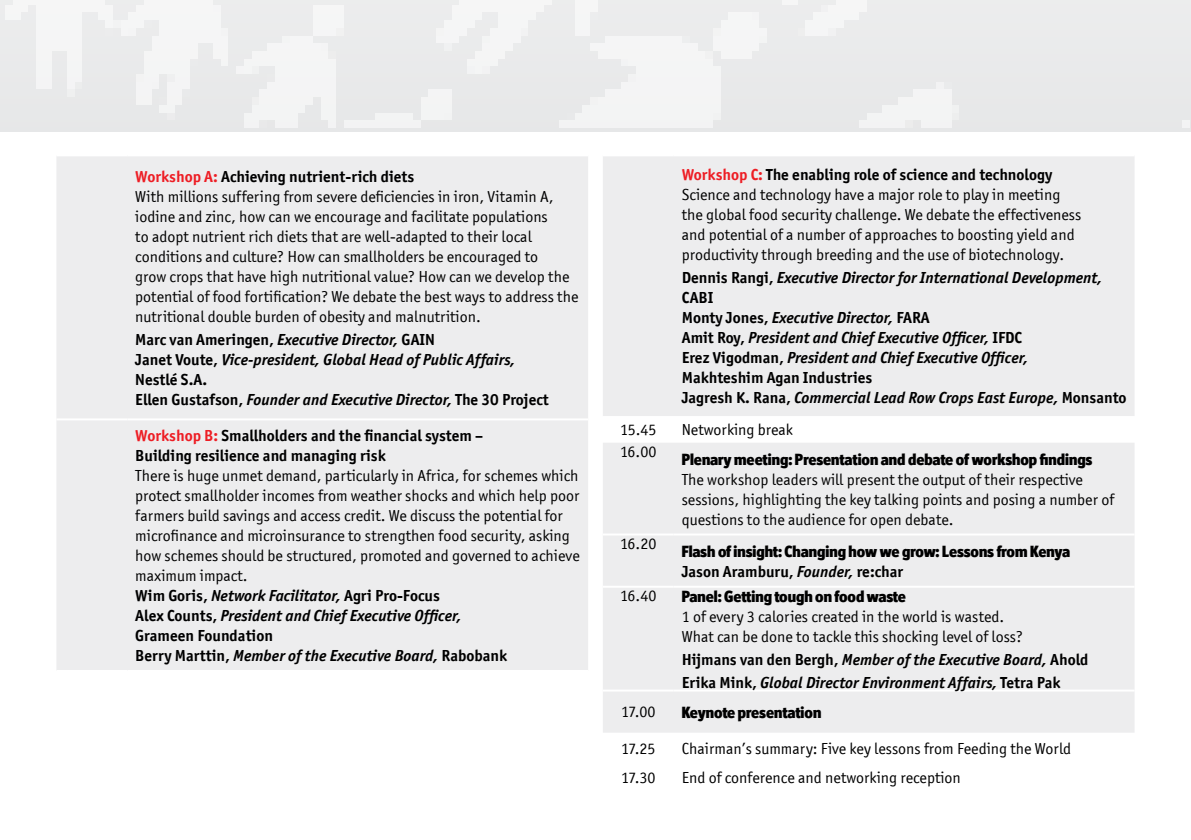
<style>
.page{position:relative;width:1191px;height:840px;background:#fff}
.page>*{position:absolute;margin:0;border:0;box-sizing:border-box;transform-origin:0 0}
.t1{font:16px/20px "Officina San ITC";color:#000}
.t2{font:italic 700 16px/20px "Officina San ITC";color:#000}
.t3{font:900 16px "Officina Display";color:#000}
.t4{font:700 16px/20px "Officina San ITC";color:#000}
.s1{font-weight:700;color:#ed1d24}
.s2{font-weight:700}
.s3{font-style:normal}
.s4{color:#ed1d24}
.s5{font-weight:700;font-style:italic}
.s6{font-style:italic}
</style>
<div class="page">
<div style="left:56px;top:156px;width:532px;height:513px;background:#ededee"></div>
<hr style="left:56px;top:418px;width:71px;height:2px;background:#fff">
<hr style="left:127px;top:418px;width:461px;height:2px;background:#fff">
<div style="left:603px;top:156px;width:531px;height:576px;background:#ededee"></div>
<hr style="left:603px;top:533px;width:71px;height:2px;background:#fff">
<hr style="left:674px;top:533px;width:460px;height:2px;background:#fff">
<hr style="left:603px;top:585px;width:71px;height:2px;background:#fff">
<hr style="left:674px;top:585px;width:460px;height:2px;background:#fff">
<hr style="left:603px;top:689px;width:71px;height:2px;background:#fff">
<hr style="left:674px;top:689px;width:460px;height:2px;background:#fff">
<div style="left:0;top:0;width:1191px;height:131px;background:#e6e7e8"></div>
<img style="left:5px;top:0;width:1184px;height:128px">
<p class="t1" style="left:135px;top:166px;width:445px"><span class="s1">Workshop A:</span> <span class="s2">Achieving nutrient-rich diets<br></span>With millions suffering from severe deficiencies in iron, Vitamin A, iodine and zinc, how can we encourage and facilitate populations<br>to adopt nutrient rich diets that are well-adapted to their local conditions and culture? How can smallholders be encouraged to<br>grow crops that have high nutritional value? How can we develop the potential of food fortification? We debate the best ways to address the nutritional double burden of obesity and malnutrition.</p>
<p class="t2" style="left:135px;top:329px;width:415px"><span class="s3">Marc van Ameringen,</span> Executive Director, <span class="s3">GAIN<br>Janet Voute,</span> Vice-president, Global Head of Public Affairs, <span class="s3">Nestlé S.A.<br>Ellen Gustafson,</span> Founder and Executive Director, <span class="s3">The 30 Project</span></p>
<p class="t4" style="left:135px;top:425px;width:349px"><span class="s4">Workshop B:</span> Smallholders and the financial system –<br>Building resilience and managing risk</p>
<p class="t1" style="left:135px;top:465px;width:446px">There is huge unmet demand, particularly in Africa, for schemes which protect smallholder incomes from weather shocks and which help poor farmers build savings and access credit. We discuss the potential for microfinance and microinsurance to strengthen food security, asking how schemes should be structured, promoted and governed to achieve maximum impact.<br><span class="s2">Wim Goris,</span> <span class="s5">Network Facilitator,</span> <span class="s2">Agri Pro-Focus<br>Alex Counts,</span> <span class="s5">President and Chief Executive Officer,<br></span><span class="s2">Grameen Foundation<br>Berry Marttin,</span> <span class="s5">Member of the Executive Board,</span> <span class="s2">Rabobank</span></p>
<p class="t1" style="left:682px;top:164px;width:401px"><span class="s1">Workshop C:</span> <span class="s2">The enabling role of science and technology </span>Science and technology have a major role to play in meeting the global food security challenge. We debate the effectiveness and potential of a number of approaches to boosting yield and productivity through breeding and the use of biotechnology.</p>
<p class="t2" style="left:682px;top:267px;width:446px"><span class="s3">Dennis Rangi,</span> Executive Director for International Development, <span class="s3">CABI<br>Monty Jones,</span> Executive Director, <span class="s3">FARA<br>Amit Roy,</span> President and Chief Executive Officer, <span class="s3">IFDC<br>Erez Vigodman,</span> President and Chief Executive Officer,<br><span class="s3">Makhteshim Agan Industries<br>Jagresh K. Rana,</span> Commercial Lead Row Crops East Europe, <span class="s3">Monsanto</span></p>
<p class="t1" style="left:620px;top:419px;width:38px">15.45</p>
<p class="t1" style="left:681px;top:419px;width:113px">Networking break</p>
<p class="t1" style="left:620px;top:441px;width:38px">16.00</p>
<p class="t3" style="left:681px;top:449px;width:412px">Plenary meeting: Presentation and debate of workshop findings</p>
<p class="t1" style="left:681px;top:469px;width:434px">The workshop leaders will present the output of their respective sessions, highlighting the key talking points and posing a number of questions to the audience for open debate.</p>
<p class="t1" style="left:620px;top:533px;width:38px">16.20</p>
<p class="t3" style="left:681px;top:541px;width:390px">Flash of insight: Changing how we grow: Lessons from Kenya</p>
<p class="t4" style="left:681px;top:561px;width:223px">Jason Aramburu, <span class="s6">Founder,</span> re:char</p>
<p class="t1" style="left:620px;top:585px;width:38px">16.40</p>
<p class="t3" style="left:681px;top:586px;width:226px">Panel: Getting tough on food waste</p>
<p class="t1" style="left:681px;top:606px;width:343px">1 of every 3 calories created in the world is wasted.<br>What can be done to tackle this shocking level of loss?</p>
<p class="t2" style="left:681px;top:647px;width:408px;line-height:22.8px"><span class="s3">Hijmans van den Bergh,</span> Member of the Executive Board, <span class="s3">Ahold<br>Erika Mink,</span> Global Director Environment Affairs, <span class="s3">Tetra Pak</span></p>
<p class="t1" style="left:621px;top:701px;width:36px">17.00</p>
<p class="t3" style="left:681px;top:702px;width:141px">Keynote presentation</p>
<p class="t1" style="left:621px;top:738px;width:36px">17.25</p>
<p class="t1" style="left:681px;top:738px;width:391px">Chairman’s summary: Five key lessons from Feeding the World</p>
<p class="t1" style="left:621px;top:767px;width:36px">17.30</p>
<p class="t1" style="left:681px;top:767px;width:281px">End of conference and networking reception</p>
</div>
